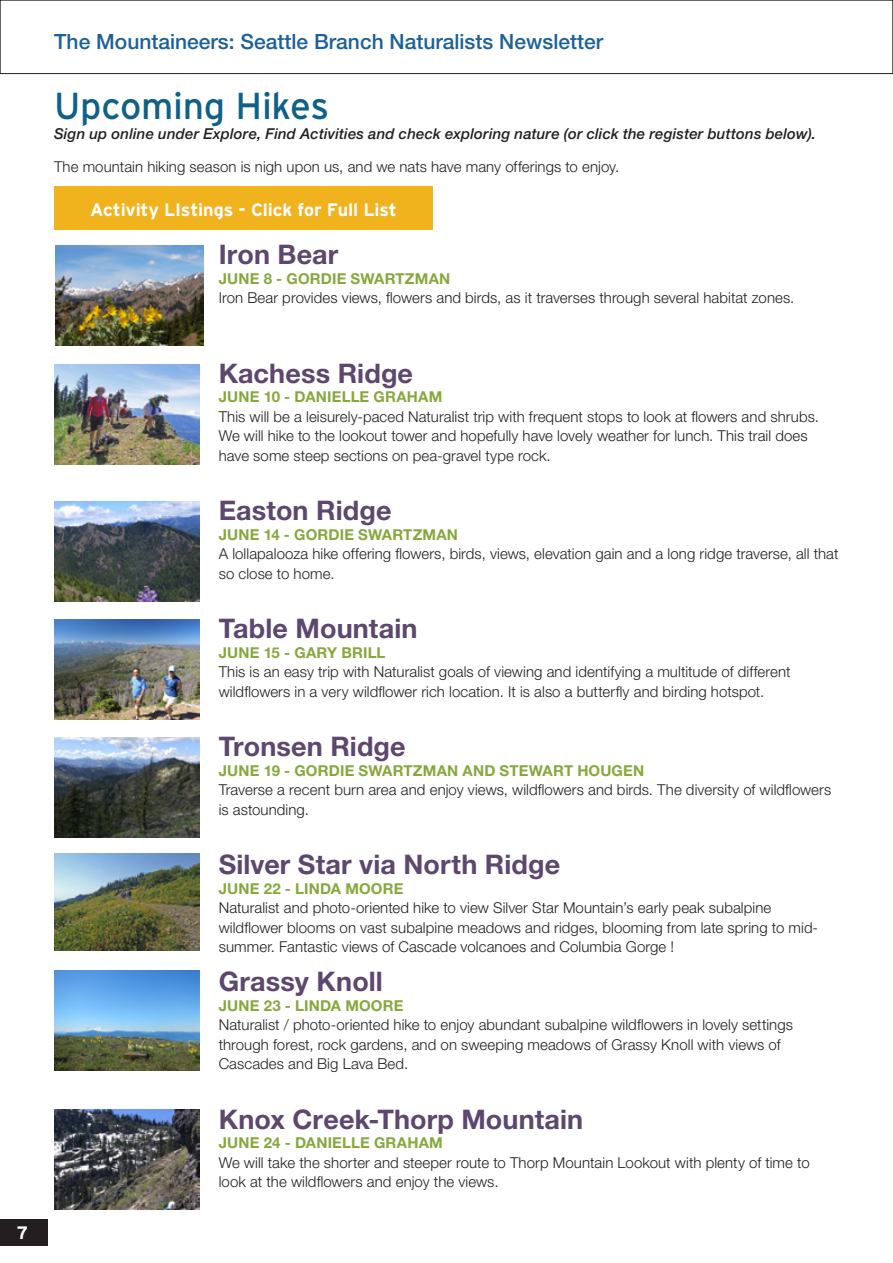
<style>
.page{position:relative;width:893px;height:1263px;background:#fff}
.page>*{position:absolute;margin:0;border:0;box-sizing:border-box;transform-origin:0 0}
.Head_1{font:37.5px "Interstate";letter-spacing:-.005em;color:#106087}
.Head_2{font:700 27px "Helvetica Neue LT Std";letter-spacing:.005em;color:#5d476f}
.t1{font:500 21px "Helvetica Neue LT Std";color:#1d6198}
.Body{font:700 18px "Interstate";letter-spacing:-.01em;color:#fff}
.Body-2{font:300 15px/19.5px "Helvetica Neue LT Std";letter-spacing:.005em;color:#231f20}
.Head_3{font:700 15px "Helvetica Neue LT Std";letter-spacing:.01em;color:#86a83d}
.Body-3{font:italic 500 15px "Helvetica Neue LT Std";letter-spacing:.01em;color:#231f20}
</style>
<div class="page">
<div style="left:0;top:0;width:893px;height:74px;background:#fff;border:1px solid #231f20"></div>
<div style="left:0;top:1219px;width:47px;height:26px;background:#231f20"></div>
<img style="left:55px;top:245px;width:149px;height:101px">
<img style="left:54px;top:364px;width:146px;height:100px">
<img style="left:54px;top:501px;width:146px;height:100px">
<img style="left:54px;top:619px;width:146px;height:101px">
<img style="left:54px;top:737px;width:146px;height:101px">
<img style="left:54px;top:853px;width:146px;height:97px">
<img style="left:54px;top:970px;width:146px;height:101px">
<img style="left:54px;top:1109px;width:146px;height:101px">
<div style="left:54px;top:187px;width:379px;height:43px;background:#f1b31d"></div>
<p class="Body" style="left:17px;top:1222px;width:13px">7</p>
<h3 class="t1" style="left:54px;top:29px;width:550px">The Mountaineers: Seattle Branch Naturalists Newsletter</h3>
<p class="Head_1" style="left:54px;top:83px;width:277px">Upcoming Hikes</p>
<p class="Body-3" style="left:54px;top:125px;width:764px">Sign up online under Explore, Find Activities and check exploring nature (or click the register buttons below).</p>
<p class="Body-2" style="left:54px;top:156px;width:567px">The mountain hiking season is nigh upon us, and we nats have many offerings to enjoy.</p>
<p class="Body" style="left:90px;top:198px;width:308px">Activity LIstings - Click for Full List</p>
<p class="Head_2" style="left:219px;top:238px;width:121px">Iron Bear</p>
<p class="Head_3" style="left:219px;top:269px;width:233px">JUNE 8 - GORDIE SWARTZMAN</p>
<p class="Body-2" style="left:219px;top:288px;width:577px">Iron Bear provides views, flowers and birds, as it traverses through several habitat zones.</p>
<p class="Head_2" style="left:219px;top:357px;width:196px">Kachess Ridge</p>
<p class="Head_3" style="left:219px;top:388px;width:225px">JUNE 10 - DANIELLE GRAHAM</p>
<p class="Body-2" style="left:219px;top:406px;width:602px">This will be a leisurely-paced Naturalist trip with frequent stops to look at flowers and shrubs.<br>We will hike to the lookout tower and hopefully have lovely weather for lunch. This trail does have some steep sections on pea-gravel type rock.</p>
<p class="Head_2" style="left:219px;top:494px;width:174px">Easton Ridge</p>
<p class="Head_3" style="left:219px;top:525px;width:241px">JUNE 14 - GORDIE SWARTZMAN</p>
<p class="Body-2" style="left:219px;top:544px;width:621px">A lollapalooza hike offering flowers, birds, views, elevation gain and a long ridge traverse, all that so close to home.</p>
<p class="Head_2" style="left:219px;top:612px;width:200px">Table Mountain</p>
<p class="Head_3" style="left:219px;top:643px;width:168px">JUNE 15 - GARY BRILL</p>
<p class="Body-2" style="left:219px;top:662px;width:573px">This is an easy trip with Naturalist goals of viewing and identifying a multitude of different wildflowers in a very wildflower rich location. It is also a butterfly and birding hotspot.</p>
<p class="Head_2" style="left:219px;top:730px;width:189px">Tronsen Ridge</p>
<p class="Head_3" style="left:219px;top:761px;width:427px">JUNE 19 - GORDIE SWARTZMAN AND STEWART HOUGEN</p>
<p class="Body-2" style="left:219px;top:780px;width:614px">Traverse a recent burn area and enjoy views, wildflowers and birds. The diversity of wildflowers is astounding.</p>
<p class="Head_2" style="left:219px;top:848px;width:343px">Silver Star via North Ridge</p>
<p class="Head_3" style="left:219px;top:879px;width:186px">JUNE 22 - LINDA MOORE</p>
<p class="Body-2" style="left:219px;top:898px;width:601px">Naturalist and photo-oriented hike to view Silver Star Mountain’s early peak subalpine wildflower blooms on vast subalpine meadows and ridges, blooming from late spring to mid&shy;summer. Fantastic views of Cascade volcanoes and Columbia Gorge !</p>
<p class="Head_2" style="left:219px;top:965px;width:166px">Grassy Knoll</p>
<p class="Head_3" style="left:219px;top:996px;width:186px">JUNE 23 - LINDA MOORE</p>
<p class="Body-2" style="left:219px;top:1015px;width:576px">Naturalist / photo-oriented hike to enjoy abundant subalpine wildflowers in lovely settings through forest, rock gardens, and on sweeping meadows of Grassy Knoll with views of<br>Cascades and Big Lava Bed.</p>
<p class="Head_2" style="left:219px;top:1102px;width:366px">Knox Creek-Thorp Mountain</p>
<p class="Head_3" style="left:219px;top:1133px;width:226px">JUNE 24 - DANIELLE GRAHAM</p>
<p class="Body-2" style="left:219px;top:1152px;width:592px">We will take the shorter and steeper route to Thorp Mountain Lookout with plenty of time to look at the wildflowers and enjoy the views.</p>
</div>
